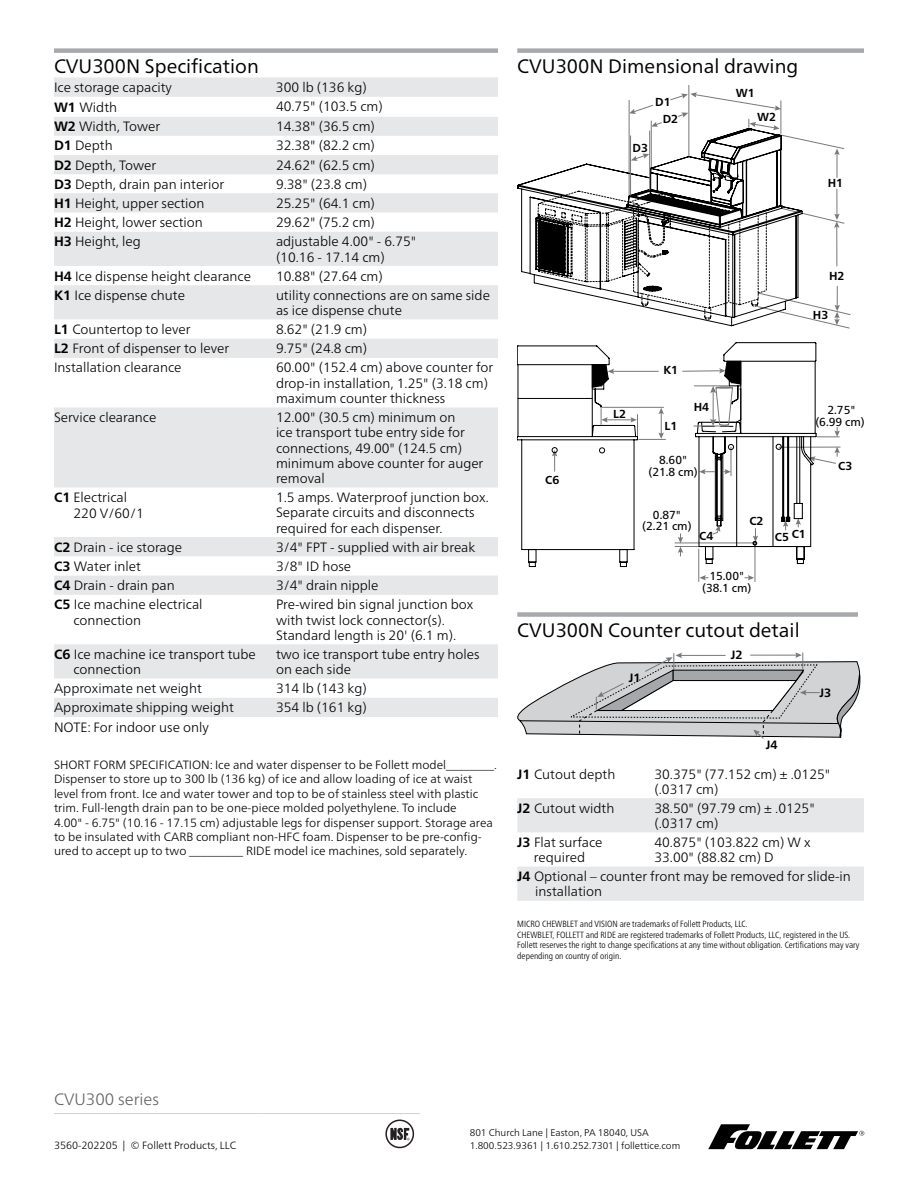
<style>
.page{position:relative;width:918px;height:1188px;background:#fff}
.page>*{position:absolute;margin:0;border:0;box-sizing:border-box;transform-origin:0 0}
.t1{font:19.5px "Frutiger Neue LT Pro";color:#000}
.t2{font:300 16.5px "Frutiger Neue LT Pro";color:#636466}
.t3{font:300 13.5px/15.3px "Frutiger Neue LT Pro";color:#000}
.t4{font:300 12px/14.4px "Frutiger Neue LT Pro";color:#000}
.t5{font:700 12px "Frutiger Neue LT Com";color:#000}
.t6{font:11.55px/11.6px "Frutiger Neue LT Pro";color:#000;text-align:center}
.t7{font:700 11.55px/17.4px "Frutiger Neue LT Pro";color:#000}
.t8{font:300 10.5px "Frutiger Neue LT Pro";color:#000}
.t9{font:300 9.75px "Frutiger Neue LT Pro";color:#000}
.t10{font:300 condensed 9px/10.5px "Frutiger Neue LT Pro";color:#000}
.s1{font-weight:700}
</style>
<div class="page">
<svg style="left:708px;top:1124px;width:156px;height:26px"></svg>
<hr style="left:54px;top:1113px;width:204px;height:1px;background:#d1d3d4">
<hr style="left:258px;top:1113px;width:162px;height:1px;background:#d1d3d4">
<svg style="left:386px;top:1120px;width:27px;height:27px"></svg>
<div style="left:385px;top:1120px;width:29px;height:28px;border:2px solid #241f21;border-radius:50%"></div>
<svg style="left:390px;top:1128px;width:20px;height:12px"></svg>
<svg style="left:54px;top:77px;width:444px;height:640px;fill:#e6e7e8"></svg>
<div style="left:54px;top:48px;width:444px;height:5px;background:#a7a9ac"></div>
<div style="left:517px;top:48px;width:347px;height:5px;background:#a7a9ac"></div>
<hr style="left:688px;top:85px;width:1px;height:71px;background:#77787b">
<svg style="left:517px;top:179px;width:19px;height:105px"></svg>
<svg style="left:536px;top:92px;width:315px;height:237px"></svg>
<svg style="left:745px;top:575px;width:9px;height:5px"></svg>
<svg style="left:699px;top:575px;width:9px;height:5px"></svg>
<hr style="left:755px;top:543px;width:1px;height:39px;background:#77787b">
<hr style="left:698px;top:549px;width:1px;height:33px;background:#77787b">
<svg style="left:517px;top:345px;width:149px;height:222px"></svg>
<svg style="left:675px;top:342px;width:165px;height:223px"></svg>
<div style="left:517px;top:612px;width:341px;height:5px;background:#a7a9ac"></div>
<svg style="left:517px;top:652px;width:343px;height:87px"></svg>
<svg style="left:517px;top:798px;width:347px;height:103px"></svg>
<h1 class="t1" style="left:54px;top:55px;width:206px">CVU300N Specification</h1>
<p class="t3" style="left:54px;top:80px;width:120px">Ice storage capacity</p>
<p class="t3" style="left:276px;top:80px;width:92px">300 lb (136 kg)</p>
<p class="t3" style="left:54px;top:100px;width:65px"><span class="s1">W1</span> Width</p>
<p class="t3" style="left:276px;top:99px;width:108px">40.75" (103.5 cm)</p>
<p class="t3" style="left:54px;top:119px;width:108px"><span class="s1">W2</span> Width, Tower</p>
<p class="t3" style="left:276px;top:119px;width:100px">14.38" (36.5 cm)</p>
<p class="t3" style="left:54px;top:138px;width:60px"><span class="s1">D1</span> Depth</p>
<p class="t3" style="left:276px;top:138px;width:100px">32.38" (82.2 cm)</p>
<p class="t3" style="left:54px;top:157px;width:104px"><span class="s1">D2</span> Depth, Tower</p>
<p class="t3" style="left:276px;top:157px;width:100px">24.62" (62.5 cm)</p>
<p class="t3" style="left:54px;top:176px;width:172px"><span class="s1">D3</span> Depth, drain pan interior</p>
<p class="t3" style="left:276px;top:176px;width:93px">9.38" (23.8 cm)</p>
<p class="t3" style="left:54px;top:195px;width:152px"><span class="s1">H1</span> Height, upper section</p>
<p class="t3" style="left:276px;top:195px;width:100px">25.25" (64.1 cm)</p>
<p class="t3" style="left:54px;top:215px;width:150px"><span class="s1">H2</span> Height, lower section</p>
<p class="t3" style="left:276px;top:215px;width:100px">29.62" (75.2 cm)</p>
<p class="t3" style="left:54px;top:234px;width:88px"><span class="s1">H3</span> Height, leg</p>
<p class="t3" style="left:276px;top:234px;width:142px">adjustable 4.00" - 6.75" (10.16 - 17.14 cm)</p>
<p class="t3" style="left:54px;top:268px;width:198px"><span class="s1">H4</span> Ice dispense height clearance</p>
<p class="t3" style="left:276px;top:268px;width:108px">10.88" (27.64 cm)</p>
<p class="t3" style="left:54px;top:287px;width:132px"><span class="s1">K1</span> Ice dispense chute</p>
<p class="t3" style="left:276px;top:287px;width:215px">utility connections are on same side as ice dispense chute</p>
<p class="t3" style="left:54px;top:321px;width:138px"><span class="s1">L1</span> Countertop to lever</p>
<p class="t3" style="left:276px;top:321px;width:93px">8.62" (21.9 cm)</p>
<p class="t3" style="left:54px;top:341px;width:177px"><span class="s1">L2</span> Front of dispenser to lever</p>
<p class="t3" style="left:276px;top:341px;width:93px">9.75" (24.8 cm)</p>
<p class="t3" style="left:54px;top:360px;width:129px">Installation clearance</p>
<p class="t3" style="left:276px;top:360px;width:219px">60.00" (152.4 cm) above counter for drop-in installation, 1.25" (3.18 cm) maximum counter thickness</p>
<p class="t3" style="left:54px;top:410px;width:104px">Service clearance</p>
<p class="t3" style="left:276px;top:410px;width:209px">12.00" (30.5 cm) minimum on<br>ice transport tube entry side for connections, 49.00" (124.5 cm) minimum above counter for auger removal</p>
<p class="t3" style="left:74px;top:489px;width:72px;line-height:16.2px;text-indent:-19px"><span class="s1">C1</span> Electrical<br>220 V/60/1</p>
<p class="t3" style="left:276px;top:490px;width:214px">1.5 amps. Waterproof junction box.<br>Separate circuits and disconnects required for each dispenser.</p>
<p class="t3" style="left:54px;top:539px;width:130px"><span class="s1">C2</span> Drain - ice storage</p>
<p class="t3" style="left:276px;top:539px;width:201px">3/4" FPT - supplied with air break</p>
<p class="t3" style="left:54px;top:558px;width:89px"><span class="s1">C3</span> Water inlet</p>
<p class="t3" style="left:276px;top:558px;width:77px">3/8" ID hose</p>
<p class="t3" style="left:54px;top:578px;width:122px"><span class="s1">C4</span> Drain - drain pan</p>
<p class="t3" style="left:276px;top:578px;width:104px">3/4" drain nipple</p>
<p class="t3" style="left:74px;top:597px;width:131px;text-indent:-19px"><span class="s1">C5</span> Ice machine electrical connection</p>
<p class="t3" style="left:276px;top:597px;width:199px">Pre-wired bin signal junction box with twist lock connector(s).<br>Standard length is 20' (6.1 m).</p>
<p class="t3" style="left:74px;top:646px;width:184px;text-indent:-19px"><span class="s1">C6</span> Ice machine ice transport tube connection</p>
<p class="t3" style="left:276px;top:646px;width:205px">two ice transport tube entry holes on each side</p>
<p class="t3" style="left:54px;top:681px;width:149px">Approximate net weight</p>
<p class="t3" style="left:276px;top:681px;width:92px">314 lb (143 kg)</p>
<p class="t3" style="left:54px;top:700px;width:181px">Approximate shipping weight</p>
<p class="t3" style="left:276px;top:700px;width:92px">354 lb (161 kg)</p>
<p class="t3" style="left:54px;top:719px;width:156px">NOTE: For indoor use only</p>
<p class="t4" style="left:54px;top:758px;width:444px">SHORT FORM SPECIFICATION: Ice and water dispenser to be Follett model________.<br>Dispenser to store up to 300 lb (136 kg) of ice and allow loading of ice at waist level from front. Ice and water tower and top to be of stainless steel with plastic trim. Full-length drain pan to be one-piece molded polyethylene. To include<br>4.00" - 6.75" (10.16 - 17.15 cm) adjustable legs for dispenser support. Storage area to be insulated with CARB compliant non-HFC foam. Dispenser to be pre-config&shy;ured to accept up to two _________ RIDE model ice machines, sold separately.</p>
<h1 class="t1" style="left:517px;top:55px;width:283px">CVU300N Dimensional drawing</h1>
<p class="t7" style="left:663px;top:93px;width:17px;text-indent:-7px">D1<br>D2</p>
<p class="t7" style="left:633px;top:140px;width:17px">D3</p>
<p class="t7" style="left:736px;top:84px;width:20px">W1</p>
<p class="t7" style="left:757px;top:108px;width:20px">W2</p>
<p class="t7" style="left:828px;top:174px;width:17px">H1</p>
<p class="t7" style="left:613px;top:406px;width:14px">L2</p>
<p class="t7" style="left:663px;top:361px;width:16px">K1</p>
<p class="t7" style="left:665px;top:417px;width:14px">L1</p>
<p class="t7" style="left:694px;top:398px;width:17px">H4</p>
<p class="t7" style="left:829px;top:267px;width:17px">H2</p>
<p class="t7" style="left:813px;top:306px;width:17px">H3</p>
<p class="t6" style="left:815px;top:404px;width:51px">2.75" (6.99 cm)</p>
<p class="t7" style="left:545px;top:471px;width:16px">C6</p>
<p class="t6" style="left:648px;top:454px;width:51px">8.60" (21.8 cm)</p>
<p class="t7" style="left:838px;top:457px;width:16px">C3</p>
<p class="t6" style="left:642px;top:509px;width:51px">0.87" (2.21 cm)</p>
<p class="t7" style="left:699px;top:527px;width:16px">C4</p>
<p class="t7" style="left:749px;top:512px;width:16px">C2</p>
<p class="t6" style="left:702px;top:570px;width:51px">15.00" (38.1 cm)</p>
<p class="t7" style="left:775px;top:526px;width:33px">C5 C1</p>
<h1 class="t1" style="left:517px;top:618px;width:284px">CVU300N Counter cutout detail</h1>
<p class="t5" style="left:629px;top:670px;width:13px">J1</p>
<p class="t5" style="left:731px;top:648px;width:13px">J2</p>
<p class="t5" style="left:766px;top:738px;width:13px">J4</p>
<p class="t5" style="left:820px;top:686px;width:13px">J3</p>
<p class="t3" style="left:517px;top:766px;width:100px"><span class="s1">J1</span> Cutout depth</p>
<p class="t3" style="left:654px;top:766px;width:177px">30.375" (77.152 cm) ± .0125" (.0317 cm)</p>
<p class="t3" style="left:517px;top:800px;width:99px"><span class="s1">J2</span> Cutout width</p>
<p class="t3" style="left:654px;top:800px;width:162px">38.50" (97.79 cm) ± .0125" (.0317 cm)</p>
<p class="t3" style="left:517px;top:834px;width:87px;text-align:center"><span class="s1">J3</span> Flat surface required</p>
<p class="t3" style="left:654px;top:834px;width:158px">40.875" (103.822 cm) W x<br>33.00" (88.82 cm) D</p>
<p class="t3" style="left:535px;top:869px;width:317px;text-indent:-18px"><span class="s1">J4</span> Optional – counter front may be removed for slide-in installation</p>
<p class="t10" style="left:517px;top:919px;width:343px">MICRO CHEWBLET and VISION are trademarks of Follett Products, LLC.<br>CHEWBLET, FOLLETT and RIDE are registered trademarks of Follett Products, LLC, registered in the US.<br>Follett reserves the right to change specifications at any time without obligation. Certifications may vary depending on country of origin.</p>
<p class="t2" style="left:54px;top:1089px;width:107px">CVU300 series</p>
<p class="t9" style="left:470px;top:1127px;width:181px">801 Church Lane | Easton, PA 18040, USA</p>
<p class="t8" style="left:54px;top:1139px;width:184px">3560-202205 | © Follett Products, LLC</p>
<p class="t9" style="left:470px;top:1140px;width:212px">1.800.523.9361 | 1.610.252.7301 | follettice.com</p>
</div>
